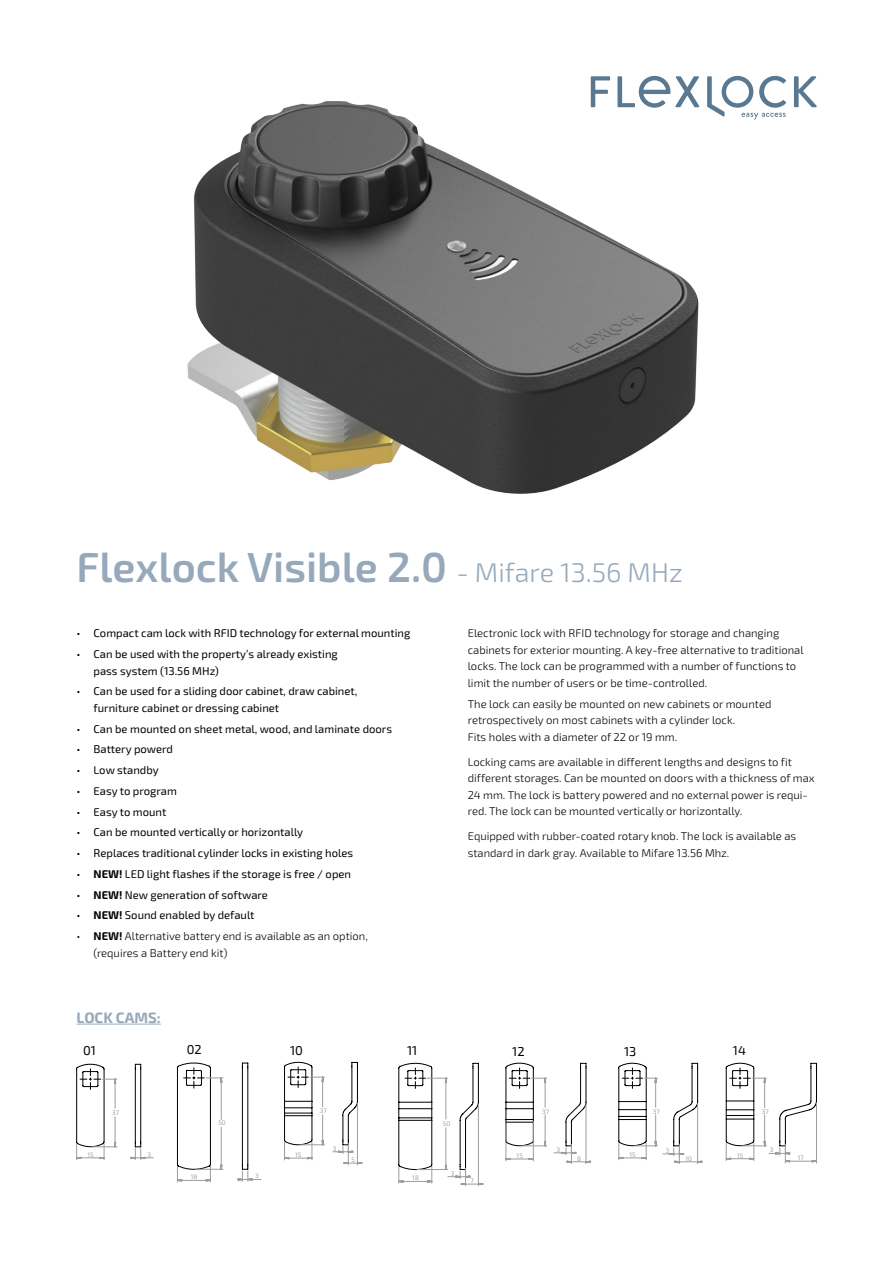
<style>
.page{position:relative;width:893px;height:1263px;background:#fff}
.page>*{position:absolute;margin:0;border:0;box-sizing:border-box;transform-origin:0 0}
.t1{font:600 42px "Exo 2";color:#96a9bb}
.t2{font:700 15px "Exo 2";color:#96a9bb}
.t3{font:12.9px "Exo 2";color:#000}
.t4{font:300 11.25px/16.5px "Exo 2";color:#000}
.t5{font:11.25px/16.5px "Exo 2";color:#000}
.t6{font:6.45px "Exo 2";letter-spacing:.02em;color:#9d9d9d}
.s1{font-weight:300;font-size:27px}
.s2{font-weight:700}
</style>
<div class="page">
<img style="left:187px;top:75px;width:552px;height:419px">
<svg style="left:591px;top:76px;width:226px;height:44px"></svg>
<svg style="left:76px;top:1062px;width:287px;height:121px"></svg>
<svg style="left:398px;top:1062px;width:419px;height:108px"></svg>
<hr style="left:764px;top:1078px;width:1px;height:30px;background:#9d9d9d">
<hr style="left:764px;top:1115px;width:1px;height:31px;background:#9d9d9d">
<svg style="left:752px;top:1078px;width:14px;height:11px"></svg>
<hr style="left:697px;top:1103px;width:1px;height:61px;background:#9d9d9d">
<svg style="left:663px;top:1144px;width:45px;height:20px"></svg>
<hr style="left:816px;top:1103px;width:1px;height:60px;background:#9d9d9d">
<hr style="left:785px;top:1161px;width:31px;height:1px;background:#9d9d9d">
<svg style="left:806px;top:1160px;width:10px;height:2px"></svg>
<svg style="left:726px;top:1135px;width:70px;height:28px"></svg>
<hr style="left:586px;top:1104px;width:1px;height:60px;background:#9d9d9d">
<svg style="left:554px;top:1144px;width:43px;height:20px"></svg>
<hr style="left:655px;top:1115px;width:1px;height:31px;background:#9d9d9d">
<svg style="left:622px;top:1068px;width:35px;height:39px"></svg>
<svg style="left:618px;top:1135px;width:39px;height:25px"></svg>
<hr style="left:399px;top:1181px;width:33px;height:1px;background:#9d9d9d">
<hr style="left:417px;top:1169px;width:31px;height:1px;background:#9d9d9d">
<hr style="left:446px;top:1078px;width:1px;height:41px;background:#9d9d9d">
<hr style="left:446px;top:1128px;width:1px;height:41px;background:#9d9d9d">
<svg style="left:398px;top:1166px;width:11px;height:17px"></svg>
<svg style="left:421px;top:1166px;width:12px;height:17px"></svg>
<svg style="left:405px;top:1068px;width:43px;height:20px"></svg>
<hr style="left:478px;top:1104px;width:1px;height:82px;background:#9d9d9d">
<svg style="left:445px;top:1159px;width:44px;height:27px"></svg>
<hr style="left:545px;top:1115px;width:1px;height:31px;background:#9d9d9d">
<hr style="left:506px;top:1121px;width:1px;height:40px;background:#9d9d9d">
<hr style="left:533px;top:1121px;width:1px;height:40px;background:#9d9d9d">
<svg style="left:509px;top:1068px;width:38px;height:39px"></svg>
<svg style="left:521px;top:1135px;width:26px;height:11px"></svg>
<svg style="left:507px;top:1158px;width:26px;height:2px"></svg>
<hr style="left:77px;top:1024px;width:84px;height:1px;background:#96a9bb">
<h1 class="t1" style="left:77px;top:543px;width:608px">Flexlock Visible 2.0 <span class="s1">- Mifare 13.56 MHz</span></h1>
<p class="t5" style="left:77px;top:625px;width:335px">• Compact cam lock with RFID technology for external mounting</p>
<p class="t5" style="left:94px;top:646px;width:246px;text-indent:-17px">• Can be used with the property’s already existing pass system (13.56 MHz)</p>
<p class="t5" style="left:94px;top:683px;width:265px;text-indent:-17px">• Can be used for a sliding door cabinet, draw cabinet, furniture cabinet or dressing cabinet</p>
<p class="t5" style="left:77px;top:720px;width:317px">• Can be mounted on sheet metal, wood, and laminate doors</p>
<p class="t5" style="left:77px;top:741px;width:98px">• Battery powerd</p>
<p class="t5" style="left:77px;top:762px;width:84px">• Low standby</p>
<p class="t5" style="left:77px;top:783px;width:102px">• Easy to program</p>
<p class="t5" style="left:77px;top:804px;width:91px">• Easy to mount</p>
<p class="t5" style="left:77px;top:824px;width:228px">• Can be mounted vertically or horizontally</p>
<p class="t5" style="left:77px;top:845px;width:278px">• Replaces traditional cylinder locks in existing holes</p>
<p class="t5" style="left:77px;top:866px;width:276px">• <span class="s2">NEW!</span> LED light flashes if the storage is free / open</p>
<p class="t5" style="left:77px;top:887px;width:193px">• <span class="s2">NEW!</span> New generation of software</p>
<p class="t5" style="left:77px;top:907px;width:180px">• <span class="s2">NEW!</span> Sound enabled by default</p>
<p class="t4" style="left:94px;top:928px;width:276px;text-indent:-17px">• <span class="s2">NEW!</span> Alternative battery end is available as an option, (requires a Battery end kit)</p>
<p class="t4" style="left:468px;top:625px;width:337px">Electronic lock with RFID technology for storage and changing cabinets for exterior mounting. A key-free alternative to traditional locks. The lock can be programmed with a number of functions to limit the number of users or be time-controlled.</p>
<p class="t4" style="left:468px;top:696px;width:305px">The lock can easily be mounted on new cabinets or mounted retrospectively on most cabinets with a cylinder lock.<br>Fits holes with a diameter of 22 or 19 mm.</p>
<p class="t4" style="left:468px;top:754px;width:348px">Locking cams are available in different lengths and designs to fit different storages. Can be mounted on doors with a thickness of max 24 mm. The lock is battery powered and no external power is requi&shy;red. The lock can be mounted vertically or horizontally.</p>
<p class="t4" style="left:468px;top:828px;width:330px">Equipped with rubber-coated rotary knob. The lock is available as standard in dark gray. Available to Mifare 13.56 Mhz.</p>
<h2 class="t2" style="left:77px;top:1008px;width:86px">LOCK CAMS:</h2>
<p class="t3" style="left:83px;top:1043px;width:14px">01</p>
<p class="t3" style="left:187px;top:1042px;width:16px">02</p>
<p class="t3" style="left:290px;top:1043px;width:14px">10</p>
<p class="t3" style="left:407px;top:1043px;width:12px">11</p>
<p class="t3" style="left:512px;top:1044px;width:14px">12</p>
<p class="t3" style="left:624px;top:1043px;width:14px">13</p>
<p class="t3" style="left:733px;top:1043px;width:15px">14</p>
<p class="t6" style="left:112px;top:1109px;width:9px">37</p>
<p class="t6" style="left:320px;top:1107px;width:9px">37</p>
<p class="t6" style="left:542px;top:1108px;width:9px">37</p>
<p class="t6" style="left:653px;top:1108px;width:9px">37</p>
<p class="t6" style="left:762px;top:1108px;width:9px">37</p>
<p class="t6" style="left:218px;top:1119px;width:9px">50</p>
<p class="t6" style="left:443px;top:1120px;width:9px">50</p>
<p class="t6" style="left:87px;top:1151px;width:8px">15</p>
<p class="t6" style="left:147px;top:1151px;width:5px">3</p>
<p class="t6" style="left:295px;top:1151px;width:8px">15</p>
<p class="t6" style="left:333px;top:1144px;width:5px">3</p>
<p class="t6" style="left:351px;top:1156px;width:5px">5</p>
<p class="t6" style="left:517px;top:1152px;width:8px">15</p>
<p class="t6" style="left:557px;top:1146px;width:5px">3</p>
<p class="t6" style="left:577px;top:1155px;width:5px">8</p>
<p class="t6" style="left:629px;top:1151px;width:8px">15</p>
<p class="t6" style="left:666px;top:1147px;width:5px">3</p>
<p class="t6" style="left:770px;top:1146px;width:5px">3</p>
<p class="t6" style="left:737px;top:1151px;width:8px">15</p>
<p class="t6" style="left:686px;top:1155px;width:8px">10</p>
<p class="t6" style="left:798px;top:1154px;width:7px">17</p>
<p class="t6" style="left:191px;top:1173px;width:8px">18</p>
<p class="t6" style="left:255px;top:1172px;width:5px">3</p>
<p class="t6" style="left:412px;top:1174px;width:8px">18</p>
<p class="t6" style="left:451px;top:1169px;width:5px">3</p>
<p class="t6" style="left:470px;top:1177px;width:5px">7</p>
</div>
